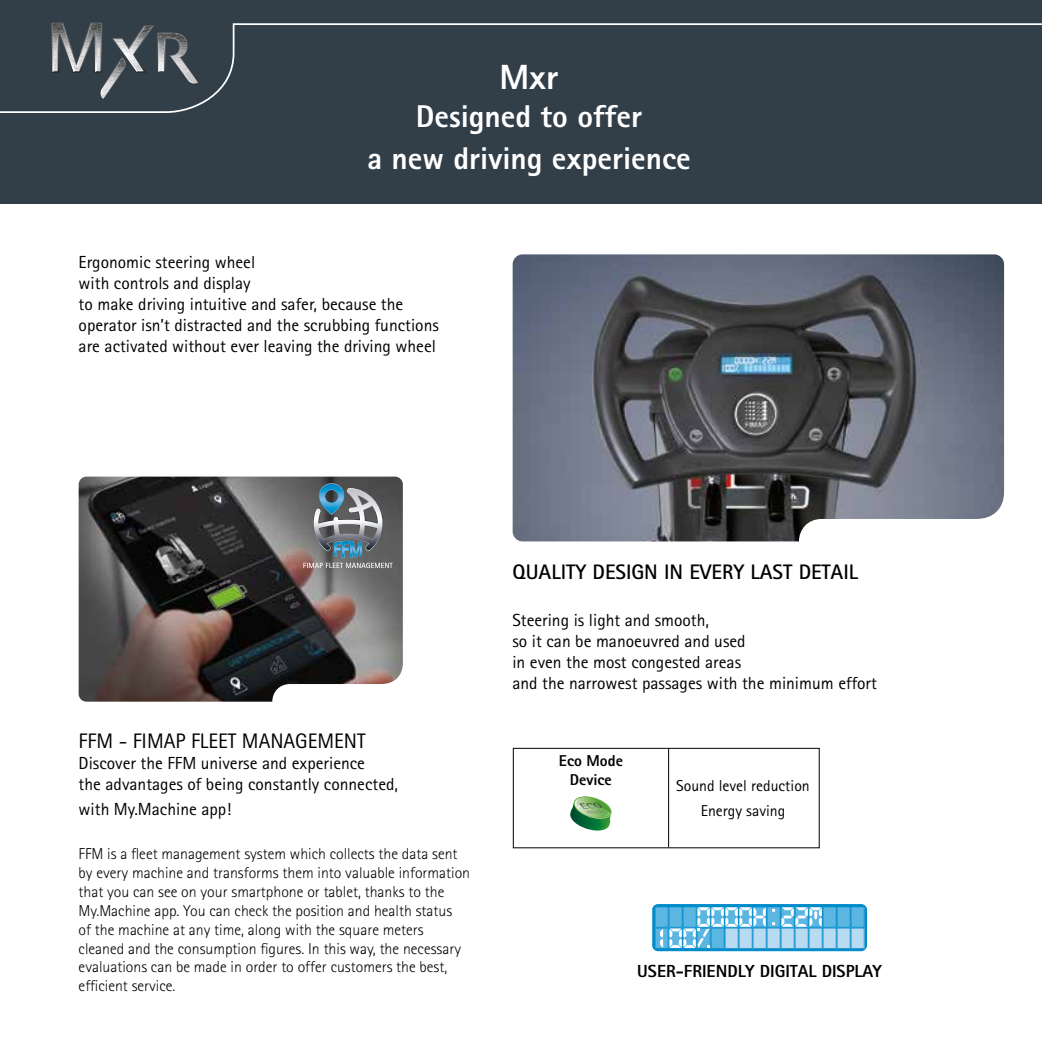
<style>
.page{position:relative;width:1042px;height:1042px;background:#fff}
.page>*{position:absolute;margin:0;border:0;box-sizing:border-box;transform-origin:0 0}
.t1{font:800 35px "Rotis Sans Serif";color:#fff}
.t2{font:800 31.5px/42px "Rotis Sans Serif";color:#fff;text-align:center}
.t3{font:700 21px "Rotis Sans Serif";color:#000}
.t4{font:21px "Rotis Sans Serif";color:#000}
.t5{font:17.5px/21px "Rotis Sans Serif";color:#000}
.t6{font:800 17.5px "Rotis Sans Serif";color:#000}
.t7{font:300 15.75px/18.9px "Rotis Sans Serif";color:#000}
.t8{font:15.75px/24.5px "Rotis Sans Serif";color:#000;text-align:center}
.t9{font:800 15.75px/18.9px "Rotis Sans Serif";color:#000;text-align:center}
</style>
<div class="page">
<img style="left:513px;top:254px;width:491px;height:287px">
<div style="left:652px;top:904px;width:215px;height:47px;background:#008bcb;border-radius:6px"></div>
<svg style="left:655px;top:907px;width:209px;height:42px;background:#81c5e7"></svg>
<svg style="left:570px;top:796px;width:42px;height:34px"></svg>
<div style="left:0;top:0;width:1042px;height:204px;background:#323e48"></div>
<div style="left:513px;top:748px;width:306px;height:100px;border:1px solid #000"></div>
<hr style="left:668px;top:748px;width:1px;height:99px;background:#000">
<img style="left:79px;top:476px;width:324px;height:225px">
<svg style="left:303px;top:483px;width:90px;height:85px;background:#707a81"></svg>
<h1 class="t1" style="left:499px;top:55px;width:60px">Mxr</h1>
<h2 class="t2" style="left:367px;top:95px;width:325px">Designed to offer<br>a new driving experience</h2>
<p class="t5" style="left:79px;top:251px;width:362px">Ergonomic steering wheel<br>with controls and display<br>to make driving intuitive and safer, because the operator isn’t distracted and the scrubbing functions are activated without ever leaving the driving wheel</p>
<p class="t4" style="left:79px;top:728px;width:288px">FFM - FIMAP FLEET MANAGEMENT</p>
<p class="t5" style="left:79px;top:752px;width:321px">Discover the FFM universe and experience<br>the advantages of being constantly connected,</p>
<p class="t5" style="left:79px;top:798px;width:154px">with My.Machine app!</p>
<p class="t7" style="left:79px;top:844px;width:393px">FFM is a fleet management system which collects the data sent by every machine and transforms them into valuable information that you can see on your smartphone or tablet, thanks to the My.Machine app. You can check the position and health status<br>of the machine at any time, along with the square meters cleaned and the consumption figures. In this way, the necessary evaluations can be made in order to offer customers the best, efficient service.</p>
<p class="t3" style="left:512px;top:559px;width:347px">QUALITY DESIGN IN EVERY LAST DETAIL</p>
<p class="t5" style="left:512px;top:609px;width:366px">Steering is light and smooth,<br>so it can be manoeuvred and used<br>in even the most congested areas<br>and the narrowest passages with the minimum effort</p>
<p class="t9" style="left:559px;top:751px;width:66px">Eco Mode<br>Device</p>
<p class="t8" style="left:676px;top:773px;width:135px">Sound level reduction<br>Energy saving</p>
<p class="t6" style="left:637px;top:960px;width:246px">USER-FRIENDLY DIGITAL DISPLAY</p>
</div>
